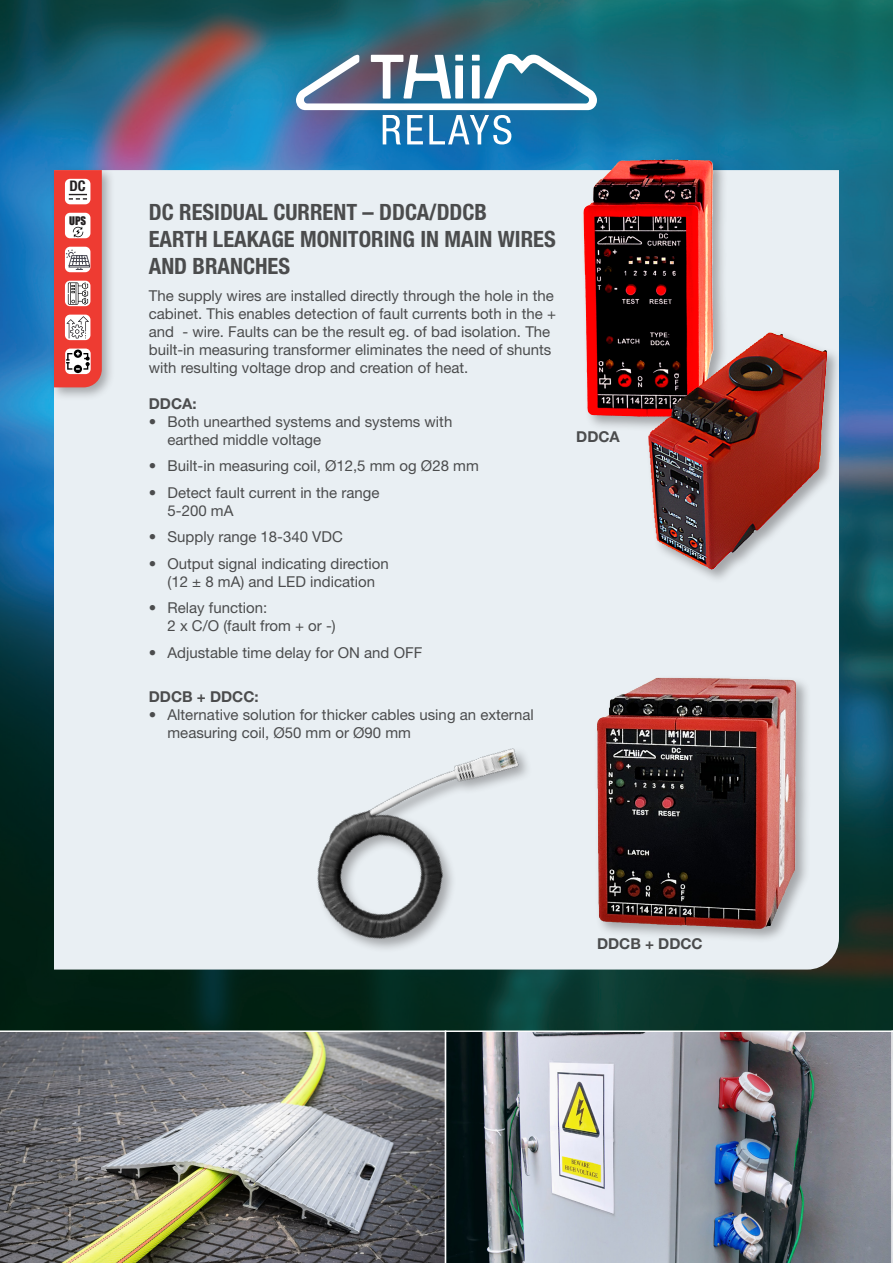
<style>
.page{position:relative;width:893px;height:1263px;background:#fff}
.page>*{position:absolute;margin:0;border:0;box-sizing:border-box;transform-origin:0 0}
.Overskrift{font:700 condensed 22.5px/27px "Helvetica Neue LT Std";color:#4b4c4d}
.Brød_sort{font:15px/18px "Helvetica Neue LT Std";color:#4b4c4d}
.Brød_sort-2{font:700 15px "Helvetica Neue LT Std";color:#4b4c4d}
.t1{font:700 condensed 14.7px "Helvetica Neue LT Std";color:#231f20}
.t2{font:10.8px "Impact";color:#231f20}
</style>
<div class="page">
<img style="left:0;top:0;width:893px;height:1030px">
<div style="left:54px;top:170px;width:785px;height:799px;background:#e9eff3"></div>
<div style="left:50px;top:166px;width:65px;height:235px;background:#231f20;opacity:.35"></div>
<svg style="left:54px;top:170px;width:48px;height:217px"></svg>
<svg style="left:296px;top:54px;width:301px;height:90px"></svg>
<div style="left:580px;top:157px;width:148px;height:275px;background:#231f20;opacity:.35"></div>
<img style="left:619px;top:159px;width:56px;height:2px">
<div style="left:645px;top:330px;width:197px;height:254px;background:#231f20;opacity:.35"></div>
<img style="left:648px;top:333px;width:120px;height:229px">
<div style="left:594px;top:675px;width:217px;height:269px;background:#231f20;opacity:.35"></div>
<img style="left:628px;top:677px;width:40px;height:15px">
<img style="left:290px;top:727px;width:286px;height:235px">
<svg style="left:0;top:1030px;width:445px;height:233px;background:#80817e"></svg>
<img style="left:445px;top:1030px;width:446px;height:233px">
<svg style="left:891px;top:1030px;width:2px;height:233px"></svg>
<p class="t1" style="left:69px;top:177px;width:18px">DC</p>
<p class="t2" style="left:69px;top:213px;width:18px">UPS</p>
<p class="Overskrift" style="left:149px;top:198px;width:408px">DC RESIDUAL CURRENT – DDCA/DDCB<br>EARTH LEAKAGE MONITORING IN MAIN WIRES<br>AND BRANCHES</p>
<p class="Brød_sort" style="left:149px;top:286px;width:409px">The supply wires are installed directly through the hole in the cabinet. This enables detection of fault currents both in the + and - wire. Faults can be the result eg. of bad isolation. The built-in measuring transformer eliminates the need of shunts with resulting voltage drop and creation of heat.</p>
<p class="Brød_sort-2" style="left:149px;top:394px;width:49px">DDCA:</p>
<p class="Brød_sort" style="left:167px;top:412px;width:286px;text-indent:-19px">• Both unearthed systems and systems with earthed middle voltage</p>
<p class="Brød_sort" style="left:149px;top:457px;width:331px">• Built-in measuring coil, Ø12,5 mm og Ø28 mm</p>
<p class="Brød_sort" style="left:167px;top:483px;width:213px;text-indent:-19px">• Detect fault current in the range<br>5-200 mA</p>
<p class="Brød_sort" style="left:149px;top:528px;width:196px">• Supply range 18-340 VDC</p>
<p class="Brød_sort" style="left:149px;top:554px;width:241px;text-align:center">• Output signal indicating direction (12 ± 8 mA) and LED indication</p>
<p class="Brød_sort" style="left:167px;top:599px;width:170px;text-indent:-19px">• Relay function:<br>2 x C/O (fault from + or -)</p>
<p class="Brød_sort" style="left:149px;top:643px;width:275px">• Adjustable time delay for ON and OFF</p>
<p class="Brød_sort-2" style="left:149px;top:688px;width:111px">DDCB + DDCC:</p>
<p class="Brød_sort" style="left:167px;top:706px;width:368px;text-indent:-19px">• Alternative solution for thicker cables using an external measuring coil, Ø50 mm or Ø90 mm</p>
<p class="Brød_sort-2" style="left:576px;top:428px;width:45px">DDCA</p>
<p class="Brød_sort-2" style="left:597px;top:934px;width:107px">DDCB + DDCC</p>
</div>
